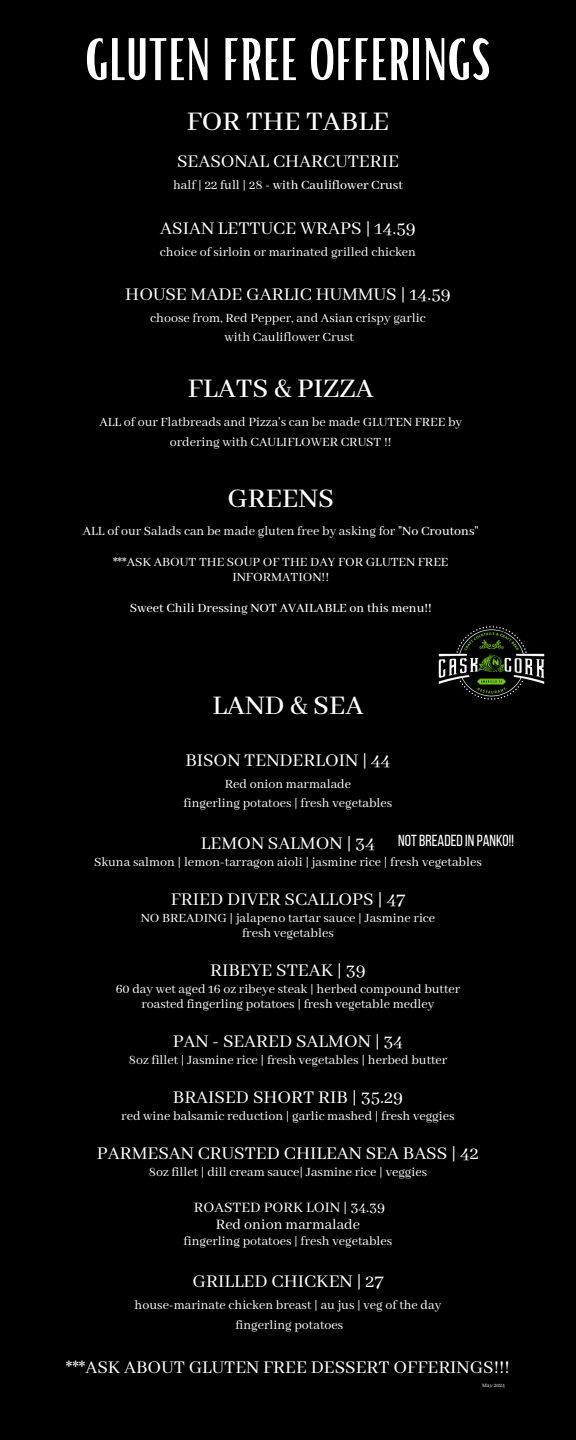
<style>
.page{position:relative;width:576px;height:1440px;background:#000}
.page>*{position:absolute;margin:0;border:0;box-sizing:border-box;transform-origin:0 0}
.t1{font:58px "Bright";color:#fff}
.t2{font:500 30px "Abhaya Libre";color:#fff}
.t3{font:20px "Abhaya Libre";color:#fff}
.t4{font:16px "Abhaya Libre";color:#fff}
.t5{font:16px "Bebas Neue";color:#fff}
.t6{font:14px/19.6px "Abhaya Libre";color:#fff;text-align:center}
.t7{font:500 14px "Abhaya Libre";color:#fff}
.t8{font:6px "Abhaya Libre";color:#fff}
.s1{font-weight:400}
.s2{font-weight:500}
</style>
<div class="page">
<img style="left:438px;top:626px;width:107px;height:74px">
<p class="t1" style="left:85px;top:22px;width:407px">GLUTEN FREE OFFERINGS</p>
<p class="t2" style="left:187px;top:105px;width:204px">FOR THE TABLE</p>
<p class="t3" style="left:177px;top:151px;width:223px">SEASONAL CHARCUTERIE</p>
<p class="t7" style="left:173px;top:178px;width:231px"><span class="s1">half | 22 full | 28 -</span> with Cauliflower Crust</p>
<p class="t3" style="left:160px;top:217px;width:257px">ASIAN LETTUCE WRAPS | 14.59</p>
<p class="t6" style="left:160px;top:242px;width:257px">choice of sirloin or marinated grilled chicken</p>
<p class="t3" style="left:125px;top:283px;width:327px">HOUSE MADE GARLIC HUMMUS | 14.59</p>
<p class="t6" style="left:150px;top:309px;width:277px">choose from, Red Pepper, and Asian crispy garlic</p>
<p class="t6" style="left:225px;top:328px;width:131px">with Cauliflower Crust</p>
<p class="t2" style="left:188px;top:371px;width:187px">FLATS &amp; PIZZA</p>
<p class="t6" style="left:99px;top:413px;width:364px">ALL of our Flatbreads and Pizza's can be made GLUTEN FREE by ordering with CAULIFLOWER CRUST !!</p>
<p class="t2" style="left:228px;top:482px;width:108px">GREENS</p>
<p class="t6" style="left:83px;top:522px;width:397px">ALL of our Salads can be made gluten free by asking for "<span class="s2">No Croutons</span>"</p>
<p class="t6" style="left:113px;top:554px;width:337px;line-height:15.4px">***ASK ABOUT THE SOUP OF THE DAY FOR GLUTEN FREE<br>INFORMATION!!</p>
<h3 class="t7" style="left:130px;top:600px;width:304px">Sweet Chili Dressing NOT AVAILABLE on this menu!!</h3>
<h1 class="t2" style="left:212px;top:689px;width:153px">LAND &amp; SEA</h1>
<h2 class="t3" style="left:185px;top:749px;width:207px">BISON TENDERLOIN | 44</h2>
<p class="t6" style="left:225px;top:775px;width:128px">Red onion marmalade</p>
<p class="t6" style="left:184px;top:794px;width:210px">fingerling potatoes | fresh vegetables</p>
<p class="t3" style="left:201px;top:832px;width:176px">LEMON SALMON | 34</p>
<p class="t6" style="left:94px;top:853px;width:389px">Skuna salmon | lemon-tarragon aioli | jasmine rice | fresh vegetables</p>
<p class="t3" style="left:171px;top:888px;width:236px">FRIED DIVER SCALLOPS | 47</p>
<p class="t6" style="left:141px;top:909px;width:296px">NO BREADING | jalapeno tartar sauce | Jasmine rice</p>
<p class="t6" style="left:242px;top:924px;width:93px">fresh vegetables</p>
<h2 class="t3" style="left:210px;top:959px;width:157px">RIBEYE STEAK | 39</h2>
<p class="t6" style="left:116px;top:980px;width:346px">60 day wet aged 16 oz ribeye steak | herbed compound butter</p>
<h2 class="t6" style="left:141px;top:995px;width:295px">roasted fingerling potatoes | fresh vegetable medley</h2>
<p class="t3" style="left:173px;top:1030px;width:232px">PAN - SEARED SALMON | 34</p>
<h5 class="t6" style="left:129px;top:1051px;width:320px">8oz fillet | Jasmine rice | fresh vegetables | herbed butter</h5>
<h6 class="t3" style="left:173px;top:1086px;width:232px">BRAISED SHORT RIB | 35.29</h6>
<p class="t6" style="left:121px;top:1107px;width:335px">red wine balsamic reduction | garlic mashed | fresh veggies</p>
<h2 class="t3" style="left:97px;top:1142px;width:384px">PARMESAN CRUSTED CHILEAN SEA BASS | 42</h2>
<p class="t6" style="left:149px;top:1163px;width:280px">8oz fillet | dill cream sauce| Jasmine rice | veggies</p>
<p class="t4" style="left:194px;top:1198px;width:193px">ROASTED PORK LOIN | 34.39</p>
<p class="t4" style="left:216px;top:1216px;width:146px">Red onion marmalade</p>
<p class="t6" style="left:184px;top:1232px;width:210px">fingerling potatoes | fresh vegetables</p>
<p class="t3" style="left:193px;top:1271px;width:192px">GRILLED CHICKEN | 27</p>
<p class="t6" style="left:135px;top:1296px;width:308px">house-marinate chicken breast | au jus | veg of the day</p>
<p class="t6" style="left:235px;top:1316px;width:109px">fingerling potatoes</p>
<p class="t3" style="left:66px;top:1357px;width:446px">***ASK ABOUT GLUTEN FREE DESSERT OFFERINGS!!!</p>
<p class="t8" style="left:482px;top:1382px;width:24px">May 2024</p>
<h4 class="t5" style="left:398px;top:834px;width:117px">NOT BREADED IN PANKO!!</h4>
</div>
